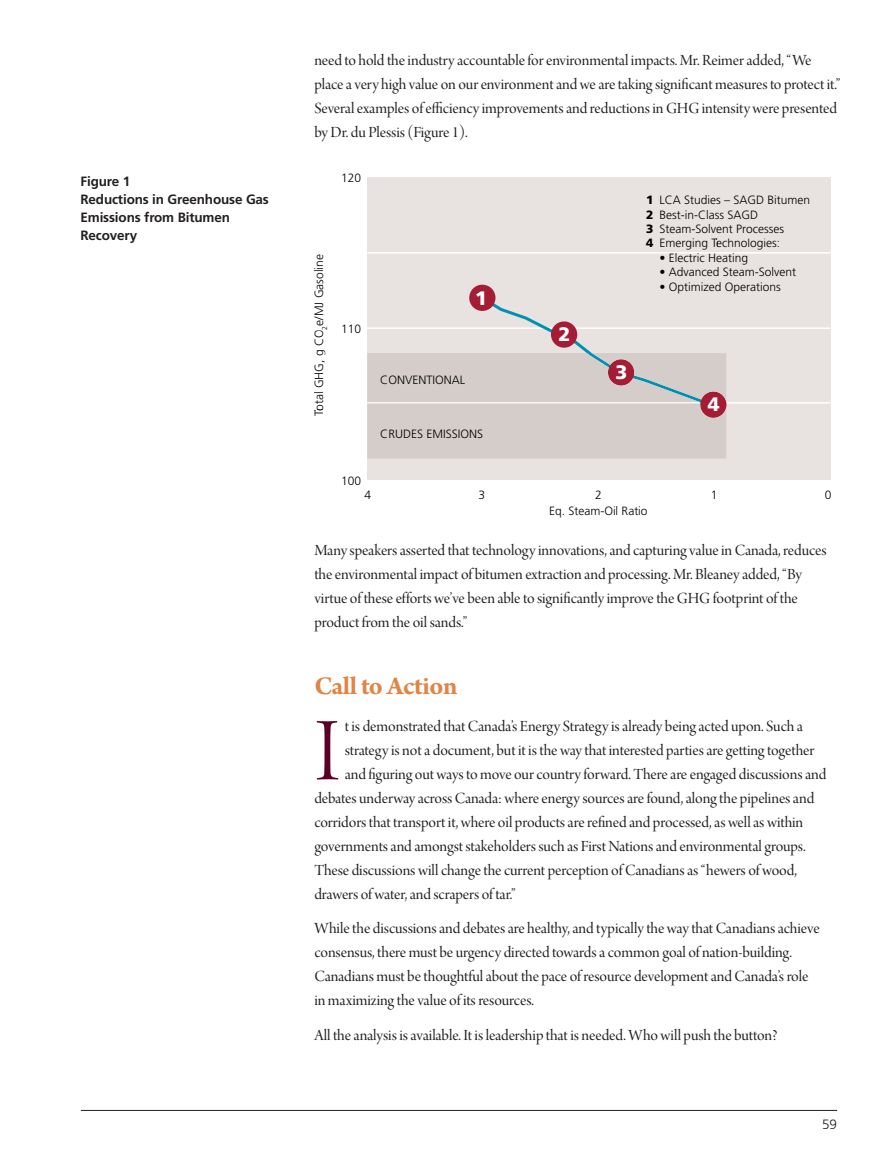
<style>
.page{position:relative;width:891px;height:1161px;background:#fff}
.page>*{position:absolute;margin:0;border:0;box-sizing:border-box;transform-origin:0 0}
.t1{font:94.5px "Arno Pro Light Display";color:#5c0024}
.t2{font:700 27px "Arno Pro";letter-spacing:-.02em;color:#e08545}
.t3{font:900 19.5px "Frutiger";color:#fff}
.t4{font:16.5px/24px "Arno Pro Display";letter-spacing:-.005em;color:#231f20}
.t5{font:700 13.5px/18px "Frutiger";letter-spacing:-.01em;color:#231f20}
.t6{font:300 13.5px "Frutiger";color:#231f20}
.t7{font:300 12px "Frutiger";color:#000}
.s1{font-weight:900}
</style>
<div class="page">
<hr style="left:81px;top:1110px;width:756px;height:1px;background:#231f20">
<div style="left:367px;top:177px;width:463px;height:303px;background:#e8e3e1"></div>
<hr style="left:367px;top:252px;width:463px;height:2px;background:#fff">
<hr style="left:367px;top:327px;width:463px;height:2px;background:#fff">
<hr style="left:367px;top:402px;width:463px;height:2px;background:#fff">
<div style="left:469px;top:285px;width:26px;height:26px;background:#a41d35;border-radius:50%"></div>
<svg style="left:367px;top:293px;width:359px;height:166px"></svg>
<div style="left:381px;top:430px;width:101px;height:8px;background:#d5cdc9"></div>
<div style="left:381px;top:376px;width:83px;height:8px;background:#d5cdc9"></div>
<p class="t5" style="left:80px;top:174px;width:190px">Figure 1<br>Reductions in Greenhouse Gas<br>Emissions from Bitumen<br>Recovery</p>
<p class="t4" style="left:314px;top:50px;width:528px">need to hold theindustryaccountableforenvironmental impacts. Mr. Reimeradded,“We placeavery high value on ourenvironmentandwearetaking significant measuresto protect it.” Severalexamples ofefficiencyimprovementsand reductionsinGHGintensitywere presented byDr. du Plessis(Figure 1).</p>
<p class="t7" style="left:314px;top:416px;width:163px;rotate:-90deg">Total GHG, g CO<sub>2</sub>e/MJ Gasoline</p>
<p class="t7" style="left:341px;top:173px;width:22px">120</p>
<p class="t7" style="left:341px;top:324px;width:22px">110</p>
<p class="t3" style="left:475px;top:290px;width:13px">1</p>
<p class="t7" style="left:380px;top:375px;width:86px">CONVENTIONAL</p>
<p class="t3" style="left:559px;top:327px;width:13px">2</p>
<p class="t3" style="left:616px;top:365px;width:13px">3</p>
<p class="t7" style="left:341px;top:476px;width:22px">100</p>
<p class="t7" style="left:380px;top:429px;width:104px">CRUDES EMISSIONS</p>
<p class="t7" style="left:365px;top:490px;width:8px">4</p>
<p class="t7" style="left:479px;top:490px;width:8px">3</p>
<p class="t7" style="left:595px;top:490px;width:8px">2</p>
<p class="t7" style="left:646px;top:195px;width:166px"><span class="s1">1</span> LCA Studies – SAGD Bitumen</p>
<p class="t7" style="left:646px;top:210px;width:114px"><span class="s1">2</span> Best-in-Class SAGD</p>
<p class="t7" style="left:646px;top:224px;width:139px"><span class="s1">3</span> Steam-Solvent Processes</p>
<p class="t7" style="left:646px;top:238px;width:136px"><span class="s1">4</span> Emerging Technologies:</p>
<p class="t7" style="left:660px;top:253px;width:90px">• Electric Heating</p>
<p class="t7" style="left:660px;top:267px;width:138px">• Advanced Steam-Solvent</p>
<p class="t7" style="left:660px;top:282px;width:123px">• Optimized Operations</p>
<p class="t3" style="left:708px;top:397px;width:13px">4</p>
<p class="t7" style="left:711px;top:490px;width:8px">1</p>
<p class="t7" style="left:825px;top:490px;width:8px">0</p>
<p class="t7" style="left:549px;top:506px;width:100px">Eq. Steam-Oil Ratio</p>
<p class="t4" style="left:314px;top:539px;width:514px">Manyspeakersasserted that technologyinnovations,and capturing valueinCanada,reduces theenvironmental impact of bitumen extraction and processing. Mr. Bleaneyadded,“By virtue of theseeffortswe’ve been ableto significantlyimprovetheGHGfootprint of the product from the oilsands.”</p>
<h2 class="t2" style="left:314px;top:676px;width:145px">Call to Action</h2>
<h1 class="t1" style="left:314px;top:714px;width:28px">I</h1>
<p class="t4" style="left:345px;top:716px;width:460px">t is demonstrated thatCanada’s Energy Strategyisalready being acted upon. Such a</p>
<p class="t4" style="left:345px;top:740px;width:471px">strategyis nota document, but it isthewaythat interested partiesare getting together</p>
<p class="t4" style="left:345px;top:764px;width:483px">and figuring outwaysto move ourcountryforward.Thereareengaged discussionsand</p>
<p class="t4" style="left:314px;top:788px;width:501px">debates underwayacrossCanada:whereenergysourcesarefound,along the pipelinesand</p>
<p class="t4" style="left:314px;top:812px;width:491px">corridorsthat transport it,where oil productsarerefined and processed,aswellaswithin</p>
<p class="t4" style="left:314px;top:836px;width:493px">governmentsand amongststakeholderssuch as FirstNationsand environmental groups.</p>
<p class="t4" style="left:314px;top:860px;width:484px">These discussionswillchangethecurrent perception ofCanadiansas“hewers ofwood,</p>
<p class="t4" style="left:314px;top:884px;width:203px">drawers ofwater, and scrapers of tar.”</p>
<p class="t4" style="left:314px;top:918px;width:507px">Whilethe discussionsand debatesare healthy,and typicallythewaythatCanadiansachieve consensus, there must be urgency directed towardsacommon goal of nation-building.<br>Canadians must bethoughtfulabout the pace ofresource developmentandCanada’srole in maximizing thevalue of itsresources.</p>
<p class="t4" style="left:314px;top:1024px;width:465px">All theanalysisisavailable. It isleadership that is needed. Whowill push the button?</p>
<p class="t6" style="left:822px;top:1118px;width:16px">59</p>
</div>
